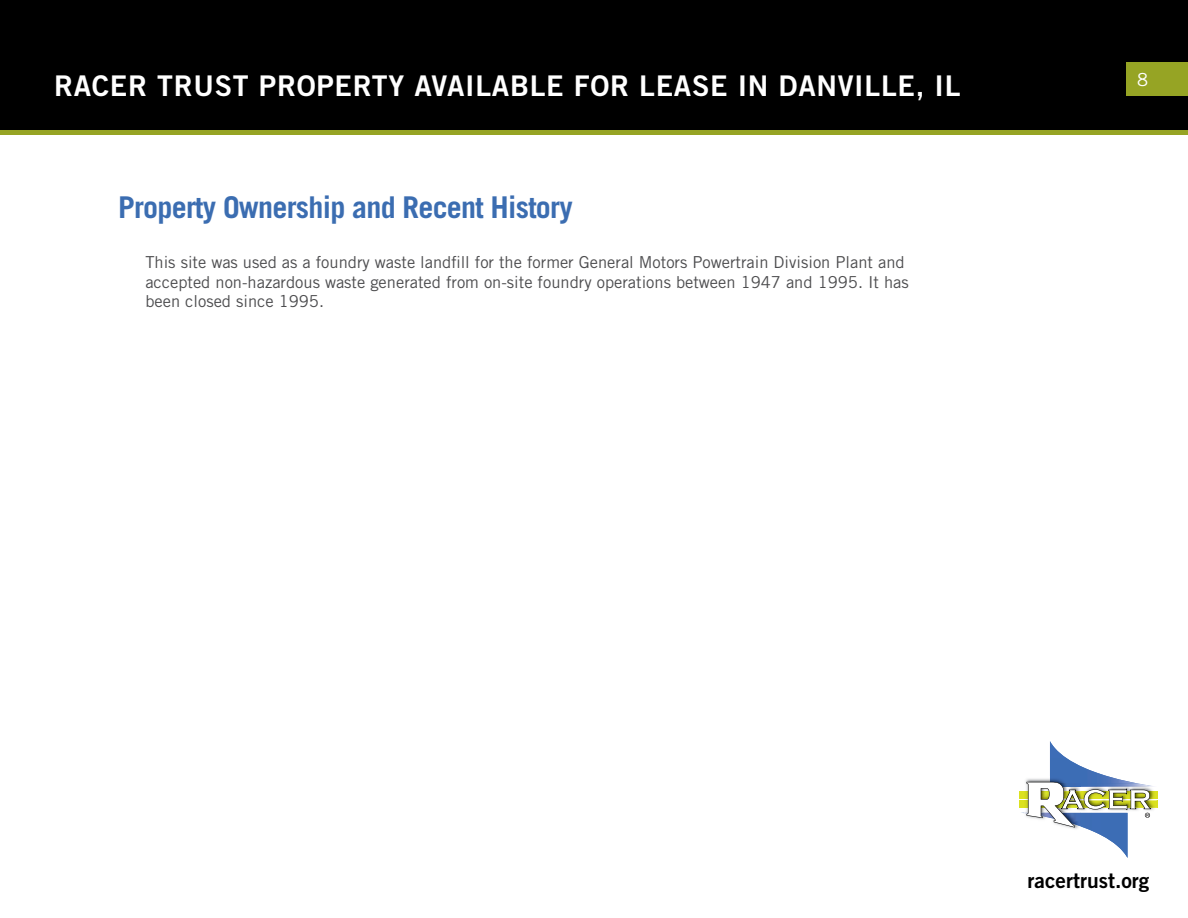
<style>
.page{position:relative;width:1188px;height:918px;background:#fff}
.page>*{position:absolute;margin:0;border:0;box-sizing:border-box;transform-origin:0 0}
.t1{font:700 30px "Trade Gothic LT Std";letter-spacing:-.025em;color:#3b6db1}
.t2{font:28.5px "Trade Gothic LT Std Bd 2";letter-spacing:.025em;color:#fff}
.t3{font:21px "Trade Gothic LT Std Bd 2";color:#000}
.t4{font:18px "Trade Gothic LT Std";color:#fff}
.t5{font:16.5px/19.5px "Trade Gothic LT Std";color:#4d4d4f}
</style>
<div class="page">
<div style="left:1px;top:1px;width:1186px;height:131px;background:#000"></div>
<div style="left:0;top:0;width:1188px;height:133px;border:2px solid #000"></div>
<div style="left:1126px;top:62px;width:62px;height:34px;background:#96a424"></div>
<div style="left:0;top:130px;width:1188px;height:5px;background:#96a424"></div>
<div style="left:1019px;top:791px;width:139px;height:7px;background:#dbe120"></div>
<div style="left:1019px;top:801px;width:139px;height:7px;background:#dbe120"></div>
<svg style="left:1021px;top:741px;width:137px;height:117px"></svg>
<h2 class="t2" style="left:54px;top:68px;width:908px">RACER TRUST PROPERTY AVAILABLE FOR LEASE IN DANVILLE, IL</h2>
<h1 class="t1" style="left:118px;top:189px;width:456px">Property Ownership and Recent History</h1>
<p class="t5" style="left:145px;top:253px;width:765px">This site was used as a foundry waste landfill for the former General Motors Powertrain Division Plant and accepted non-hazardous waste generated from on-site foundry operations between 1947 and 1995. It has been closed since 1995.</p>
<p class="t4" style="left:1137px;top:68px;width:12px">8</p>
<p class="t3" style="left:1028px;top:867px;width:123px">racertrust.org</p>
</div>
